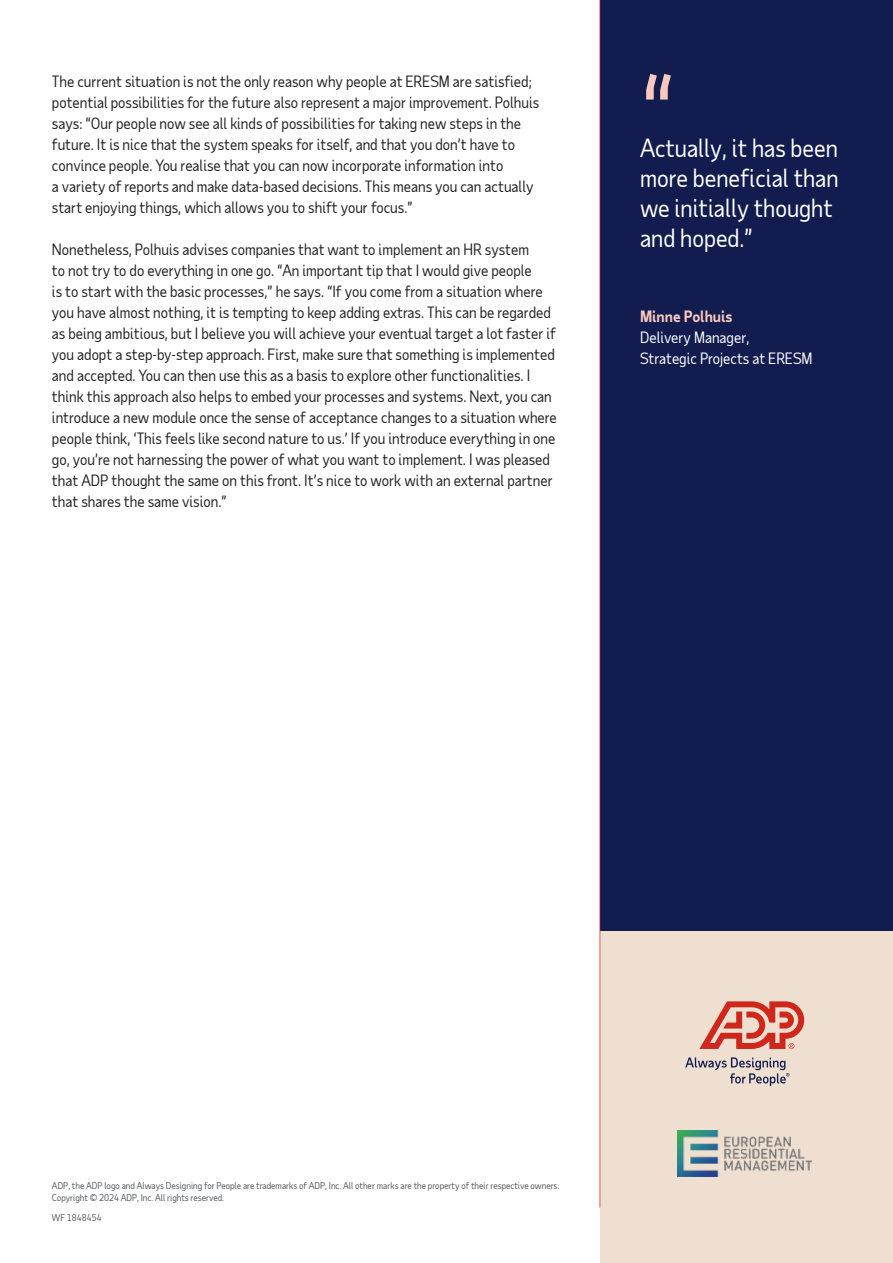
<style>
.page{position:relative;width:893px;height:1263px;background:#fff}
.page>*{position:absolute;margin:0;border:0;box-sizing:border-box;transform-origin:0 0}
.t1{font:96px "Taub Sans";color:#fac8bf}
.t2{font:24px/30px "Taub Sans";color:#fff}
.t3{font:15px/21px "Taub Sans";color:#222}
.t4{font:15px/21px "Taub Sans";color:#fff}
.t5{font:700 15px "Taub Sans";color:#fac8bf}
.t6{font:9px/12px "Taub Sans";color:#54565a}
</style>
<div class="page">
<div style="left:600px;top:0;width:293px;height:931px;background:#121c4e"></div>
<div style="left:600px;top:931px;width:293px;height:331px;background:#efdfd1"></div>
<svg style="left:685px;top:1057px;width:104px;height:29px"></svg>
<svg style="left:699px;top:1001px;width:105px;height:48px"></svg>
<hr style="left:599px;top:0;width:2px;height:1207px;background:#d0271d">
<img style="left:678px;top:1130px;width:134px;height:46px">
<p class="t3" style="left:52px;top:71px;width:489px">The current situation is not the only reason why people at ERESM are satisfied; potential possibilities for the future also represent a major improvement. Polhuis says: “Our people now see all kinds of possibilities for taking new steps in the future. It is nice that the system speaks for itself, and that you don’t have to convince people. You realise that you can now incorporate information into<br>a variety of reports and make data-based decisions. This means you can actually start enjoying things, which allows you to shift your focus.”</p>
<p class="t3" style="left:52px;top:239px;width:506px">Nonetheless, Polhuis advises companies that want to implement an HR system<br>to not try to do everything in one go. “An important tip that I would give people<br>is to start with the basic processes,” he says. “If you come from a situation where you have almost nothing, it is tempting to keep adding extras. This can be regarded as being ambitious, but I believe you will achieve your eventual target a lot faster if you adopt a step-by-step approach. First, make sure that something is implemented and accepted. You can then use this as a basis to explore other functionalities. I think this approach also helps to embed your processes and systems. Next, you can introduce a new module once the sense of acceptance changes to a situation where people think, ‘This feels like second nature to us.’ If you introduce everything in one go, you’re not harnessing the power of what you want to implement. I was pleased that ADP thought the same on this front. It’s nice to work with an external partner that shares the same vision.”</p>
<h1 class="t1" style="left:640px;top:50px;width:35px">“</h1>
<h2 class="t2" style="left:640px;top:132px;width:200px">Actually, it has been more beneficial than we initially thought and hoped.”</h2>
<p class="t5" style="left:640px;top:306px;width:94px">Minne Polhuis</p>
<p class="t4" style="left:640px;top:326px;width:174px">Delivery Manager,<br>Strategic Projects at ERESM</p>
<p class="t6" style="left:52px;top:1179px;width:509px">ADP, the ADP logo and Always Designing for People are trademarks of ADP, Inc. All other marks are the property of their respective owners.<br>Copyright © 2024 ADP, Inc. All rights reserved.</p>
<p class="t6" style="left:52px;top:1211px;width:51px">WF 1848454</p>
</div>
